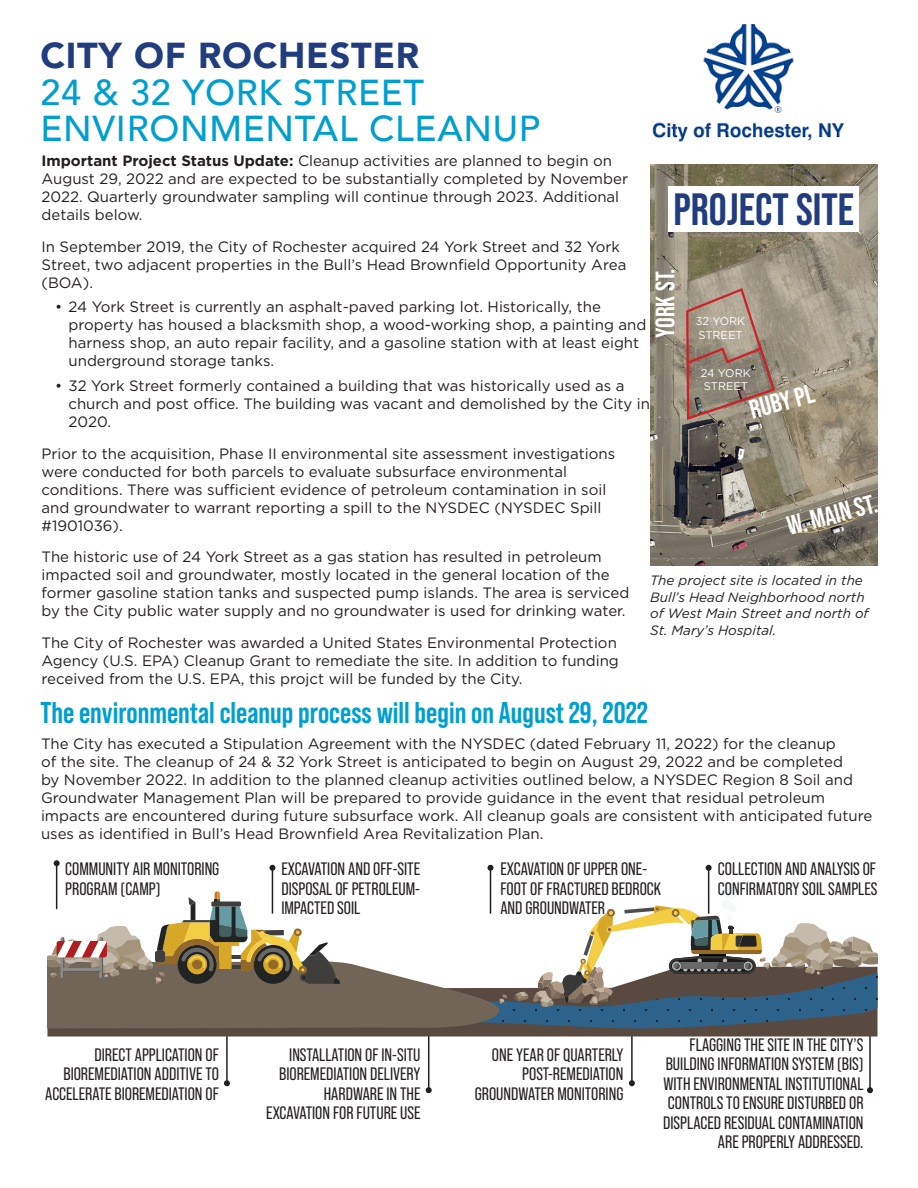
<style>
.page{position:relative;width:918px;height:1188px;background:#fff}
.page>*{position:absolute;margin:0;border:0;box-sizing:border-box;transform-origin:0 0}
.t1{font:45px "Bebas Neue";color:#213d7d}
.t2{font:500 36px/36px "Avenir";letter-spacing:.02em;color:#009fcf}
.t3{font:900 36px "Avenir";letter-spacing:.02em;color:#213d7d}
.t4{font:700 30px "Bebas Neue Pro";color:#009fcf}
.t5{font:700 26.7px "Bebas Neue Pro";color:#fff}
.Bulleted_list{font:18px/19.5px "Bebas Neue Pro";color:#231f20;text-align:right}
.Bulleted_list-2{font:15px/18px "Gotham";color:#231f20}
.Bulleted_list-3{font:italic 13.5px/16.5px "Gotham";color:#231f20}
.t6{font:11.1px/13.4px "Gotham";color:#fff}
.s1{font-weight:700}
</style>
<div class="page">
<img style="left:652px;top:24px;width:192px;height:118px">
<img style="left:650px;top:164px;width:228px;height:401px">
<svg style="left:684px;top:287px;width:92px;height:135px;background:#9e8979"></svg>
<div style="left:668px;top:186px;width:191px;height:45px;background:#fff"></div>
<hr style="left:56px;top:863px;width:1px;height:46px;background:#231f20">
<svg style="left:54px;top:860px;width:6px;height:6px"></svg>
<hr style="left:272px;top:868px;width:1px;height:46px;background:#231f20">
<svg style="left:269px;top:865px;width:6px;height:6px"></svg>
<hr style="left:490px;top:868px;width:1px;height:46px;background:#231f20">
<svg style="left:488px;top:865px;width:6px;height:6px"></svg>
<hr style="left:708px;top:868px;width:1px;height:46px;background:#231f20">
<svg style="left:706px;top:865px;width:6px;height:6px"></svg>
<hr style="left:869px;top:1036px;width:2px;height:54px;background:#231f20">
<svg style="left:867px;top:1087px;width:6px;height:6px"></svg>
<hr style="left:631px;top:1036px;width:2px;height:47px;background:#231f20">
<svg style="left:629px;top:1080px;width:6px;height:6px"></svg>
<hr style="left:428px;top:1036px;width:1px;height:54px;background:#231f20">
<svg style="left:426px;top:1087px;width:6px;height:6px"></svg>
<hr style="left:226px;top:1036px;width:2px;height:47px;background:#231f20">
<svg style="left:224px;top:1080px;width:6px;height:6px"></svg>
<svg style="left:47px;top:1029px;width:830px;height:8px;background:#63554c"></svg>
<svg style="left:47px;top:884px;width:831px;height:145px"></svg>
<p class="t3" style="left:40px;top:24px;width:380px">CITY OF ROCHESTER</p>
<p class="t2" style="left:40px;top:72px;width:501px">24 &amp; 32 YORK STREET<br>ENVIRONMENTAL CLEANUP</p>
<p class="Bulleted_list-2" style="left:42px;top:152px;width:588px"><span class="s1">Important Project Status Update:</span> Cleanup activities are planned to begin on August 29, 2022 and are expected to be substantially completed by November 2022. Quarterly groundwater sampling will continue through 2023. Additional details below.</p>
<p class="Bulleted_list-2" style="left:42px;top:237px;width:586px">In September 2019, the City of Rochester acquired 24 York Street and 32 York<br>Street, two adjacent properties in the Bull’s Head Brownfield Opportunity Area (BOA).</p>
<p class="Bulleted_list-2" style="left:69px;top:298px;width:579px;text-indent:-14px">• 24 York Street is currently an asphalt-paved parking lot. Historically, the property has housed a blacksmith shop, a wood-working shop, a painting and harness shop, an auto repair facility, and a gasoline station with at least eight underground storage tanks.</p>
<p class="Bulleted_list-2" style="left:69px;top:377px;width:583px;text-indent:-14px">• 32 York Street formerly contained a building that was historically used as a church and post office. The building was vacant and demolished by the City in<br>2020.</p>
<p class="Bulleted_list-2" style="left:42px;top:444px;width:575px">Prior to the acquisition, Phase II environmental site assessment investigations were conducted for both parcels to evaluate subsurface environmental conditions. There was sufficient evidence of petroleum contamination in soil and groundwater to warrant reporting a spill to the NYSDEC (NYSDEC Spill #1901036).</p>
<p class="Bulleted_list-2" style="left:42px;top:548px;width:589px">The historic use of 24 York Street as a gas station has resulted in petroleum impacted soil and groundwater, mostly located in the general location of the former gasoline station tanks and suspected pump islands. The area is serviced by the City public water supply and no groundwater is used for drinking water.</p>
<p class="Bulleted_list-2" style="left:42px;top:633px;width:579px">The City of Rochester was awarded a United States Environmental Protection<br>Agency (U.S. EPA) Cleanup Grant to remediate the site. In addition to funding received from the U.S. EPA, this projct will be funded by the City.</p>
<p class="t1" style="left:673px;top:184px;width:182px">PROJECT SITE</p>
<p class="t5" style="left:650px;top:338px;width:71px;rotate:-90deg">YORK ST.</p>
<p class="t6" style="left:696px;top:315px;width:51px">32 YORK<br>STREET</p>
<p class="t6" style="left:701px;top:366px;width:51px">24 YORK<br>STREET</p>
<p class="t5" style="left:746px;top:395px;width:67px;rotate:-15deg">RUBY PL</p>
<p class="t5" style="left:784px;top:512px;width:94px;rotate:-15deg">W. MAIN ST.</p>
<p class="Bulleted_list-3" style="left:650px;top:572px;width:220px">The project site is located in the<br>Bull’s Head Neighborhood north of West Main Street and north of<br>St. Mary’s Hospital.</p>
<p class="t4" style="left:40px;top:695px;width:609px">The environmental cleanup process will begin on August 29, 2022</p>
<p class="Bulleted_list-2" style="left:41px;top:734px;width:833px">The City has executed a Stipulation Agreement with the NYSDEC (dated February 11, 2022) for the cleanup<br>of the site. The cleanup of 24 &amp; 32 York Street is anticipated to begin on August 29, 2022 and be completed<br>by November 2022. In addition to the planned cleanup activities outlined below, a NYSDEC Region 8 Soil and Groundwater Management Plan will be prepared to provide guidance in the event that residual petroleum impacts are encountered during future subsurface work. All cleanup goals are consistent with anticipated future uses as identified in Bull’s Head Brownfield Area Revitalization Plan.</p>
<p class="Bulleted_list" style="left:65px;top:859px;width:156px;text-align:left">COMMUNITY AIR MONITORING<br>PROGRAM (CAMP)</p>
<p class="Bulleted_list" style="left:281px;top:859px;width:140px;text-align:justify">EXCAVATION AND OFF-SITE DISPOSAL OF PETROLEUM-IMPACTED SOIL</p>
<p class="Bulleted_list" style="left:500px;top:859px;width:162px;text-align:left">EXCAVATION OF UPPER ONE-<br>FOOT OF FRACTURED BEDROCK<br>AND GROUNDWATER</p>
<p class="Bulleted_list" style="left:718px;top:859px;width:161px;text-align:left">COLLECTION AND ANALYSIS OF<br>CONFIRMATORY SOIL SAMPLES</p>
<p class="Bulleted_list" style="left:45px;top:1045px;width:175px">DIRECT APPLICATION OF<br>BIOREMEDIATION ADDITIVE TO<br>ACCELERATE BIOREMEDIATION OF</p>
<p class="Bulleted_list" style="left:266px;top:1044px;width:156px">INSTALLATION OF IN-SITU<br>BIOREMEDIATION DELIVERY<br>HARDWARE IN THE<br>EXCAVATION FOR FUTURE USE</p>
<p class="Bulleted_list" style="left:475px;top:1045px;width:150px">ONE YEAR OF QUARTERLY<br>POST-REMEDIATION<br>GROUNDWATER MONITORING</p>
<p class="Bulleted_list" style="left:663px;top:1035px;width:202px">FLAGGING THE SITE IN THE CITY’S<br>BUILDING INFORMATION SYSTEM (BIS)<br>WITH ENVIRONMENTAL INSTITUTIONAL<br>CONTROLS TO ENSURE DISTURBED OR<br>DISPLACED RESIDUAL CONTAMINATION<br>ARE PROPERLY ADDRESSED.</p>
</div>
